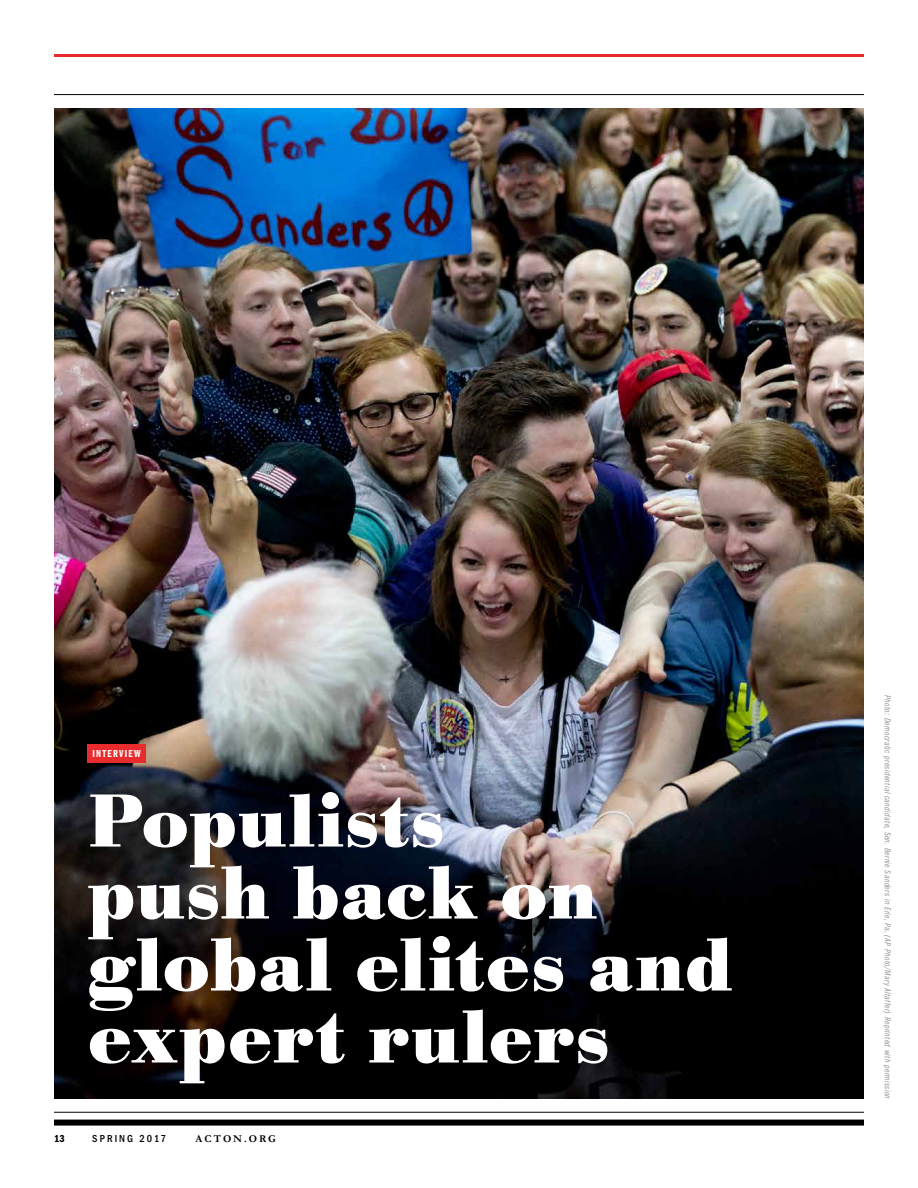
<style>
.page{position:relative;width:918px;height:1188px;background:#fff}
.page>*{position:absolute;margin:0;border:0;box-sizing:border-box;transform-origin:0 0}
.t1{font:700 78px/72px "Bodoni URW";letter-spacing:.015em;color:#fff}
.t2{font:500 condensed 10.5px "ITC Franklin Gothic Std";letter-spacing:.2em;color:#000}
.t3{font:700 10.5px "Garamond";letter-spacing:.185em;color:#000}
.t4{font:10.5px "ITC Franklin Gothic Std Dm Cp";letter-spacing:.12em;color:#fff}
.t5{font:10.5px "ITC Franklin Gothic Std Dm Cd";color:#000}
.t6{font:9px "ITC Franklin Gothic Std Bk Cp It";letter-spacing:.04em;color:#939598}
</style>
<div class="page">
<hr style="left:54px;top:54px;width:810px;height:3px;background:#e82c2e">
<hr style="left:54px;top:94px;width:810px;height:1px;background:#000">
<div style="left:54px;top:1120px;width:810px;height:6px;background:#000"></div>
<hr style="left:54px;top:1112px;width:810px;height:1px;background:#000">
<img style="left:54px;top:108px;width:810px;height:990px">
<div style="left:88px;top:744px;width:58px;height:18px;background:#e82c2e"></div>
<p class="t4" style="left:93px;top:748px;width:50px">INTERVIEW</p>
<h1 class="t1" style="left:88px;top:788px;width:646px">Populists<br>push back on global elites and expert rulers</h1>
<p class="t5" style="left:54px;top:1132px;width:12px">13</p>
<p class="t2" style="left:92px;top:1132px;width:75px">SPRING 2017</p>
<p class="t3" style="left:196px;top:1132px;width:82px">ACTON.ORG</p>
<p class="t6" style="left:893px;top:695px;width:405px;rotate:90deg">Photo: Democratic presidential candidate, Sen. Bernie Sanders in Erie, Pa. (AP Photo/Mary Altaffer) Reprinted with permission</p>
</div>
